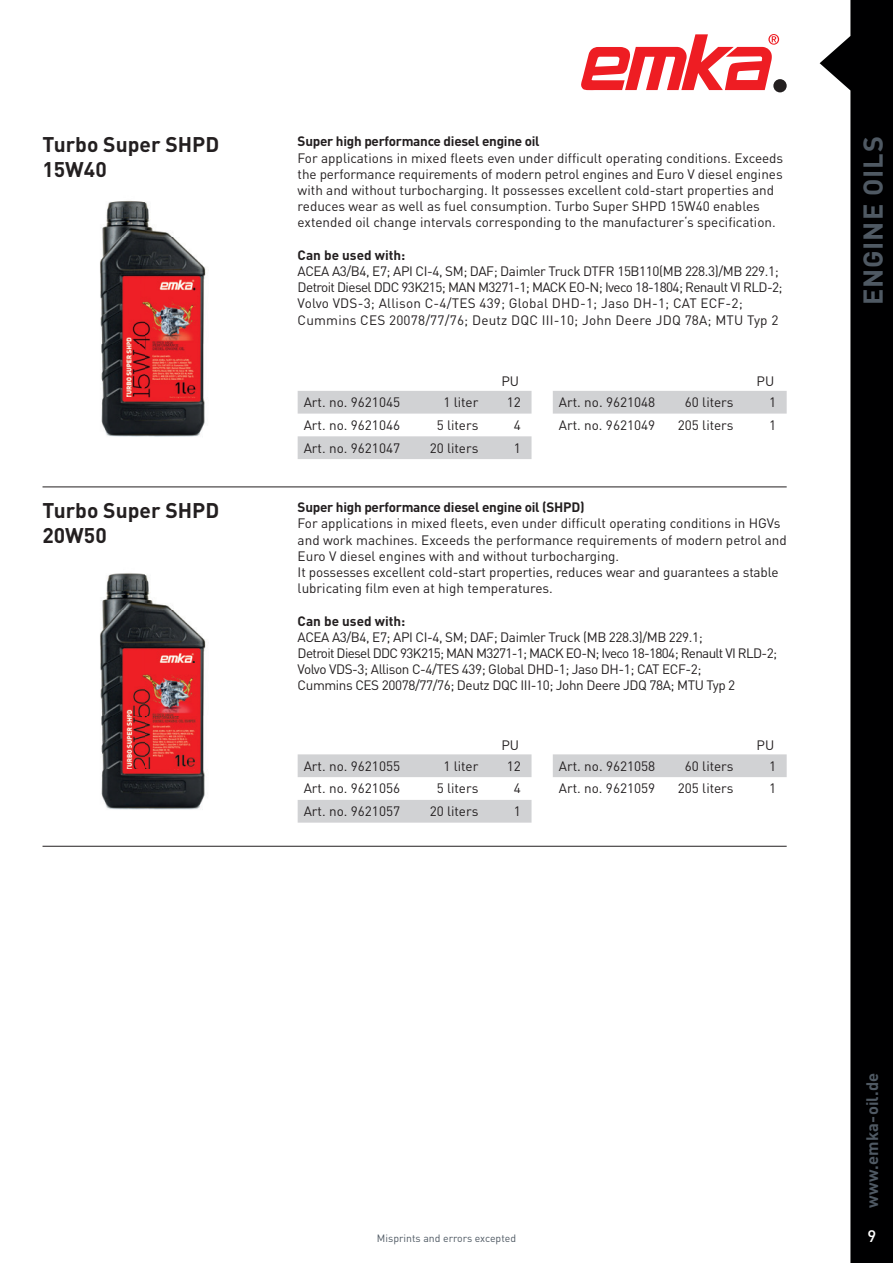
<style>
.page{position:relative;width:893px;height:1263px;background:#fff}
.page>*{position:absolute;margin:0;border:0;box-sizing:border-box;transform-origin:0 0}
.t1{font:700 27px "DIN Pro";letter-spacing:.035em;color:#4f5963}
.t2{font:700 21px/25.2px "DIN Pro";color:#231f20}
.t3{font:700 16.5px "DIN Pro";letter-spacing:.01em;color:#4f5963}
.t4{font:500 16.5px "DIN Pro";color:#fff}
.t5{font:13.5px/16.2px "DIN Pro";color:#231f20}
.t6{font:13.5px/16.2px "DIN Pro";letter-spacing:-.03em;color:#231f20}
.t7{font:700 13.5px "DIN Pro";letter-spacing:-.02em;color:#231f20}
.t8{font:700 13.5px "DIN Pro";color:#231f20}
.t9{font:10.5px "DIN Pro";color:#4f5963}
</style>
<div class="page">
<svg style="left:820px;top:0;width:73px;height:1263px;fill:#000001"></svg>
<svg style="left:581px;top:34px;width:198px;height:57px"></svg>
<div style="left:773px;top:79px;width:14px;height:13px;background:#231f20;border-radius:50%"></div>
<hr style="left:43px;top:846px;width:744px;height:1px;background:#231f20">
<img style="left:100px;top:573px;width:106px;height:237px">
<svg style="left:298px;top:754px;width:233px;height:69px"></svg>
<div style="left:553px;top:754px;width:234px;height:23px;background:#d1d2d4"></div>
<hr style="left:43px;top:487px;width:744px;height:1px;background:#231f20">
<img style="left:100px;top:201px;width:106px;height:236px">
<svg style="left:298px;top:391px;width:233px;height:68px"></svg>
<div style="left:553px;top:391px;width:234px;height:23px;background:#d1d2d4"></div>
<h2 class="t2" style="left:43px;top:131px;width:178px">Turbo Super SHPD<br>15W40</h2>
<p class="t7" style="left:298px;top:133px;width:244px">Super high performance diesel engine oil</p>
<p class="t5" style="left:298px;top:149px;width:487px">For applications in mixed fleets even under difficult operating conditions. Exceeds the performance requirements of modern petrol engines and Euro V diesel engines with and without turbocharging. It possesses excellent cold-start properties and reduces wear as well as fuel consumption. Turbo Super SHPD 15W40 enables extended oil change intervals corresponding to the manufacturer‘s specification.</p>
<p class="t8" style="left:298px;top:246px;width:109px">Can be used with:</p>
<p class="t6" style="left:298px;top:263px;width:486px">ACEA A3/B4, E7; API CI-4, SM; DAF; Daimler Truck DTFR 15B110(MB 228.3)/MB 229.1; Detroit Diesel DDC 93K215; MAN M3271-1; MACK EO-N; Iveco 18-1804; Renault VI RLD-2; Volvo VDS-3; Allison C-4/TES 439; Global DHD-1; Jaso DH-1; CAT ECF-2; Cummins CES 20078/77/76; Deutz DQC III-10; John Deere JDQ 78A; MTU Typ 2</p>
<p class="t5" style="left:501px;top:373px;width:19px">PU</p>
<p class="t5" style="left:756px;top:373px;width:19px">PU</p>
<p class="t5" style="left:304px;top:394px;width:98px">Art. no. 9621045</p>
<p class="t5" style="left:443px;top:394px;width:37px">1 liter</p>
<p class="t5" style="left:507px;top:394px;width:16px">12</p>
<p class="t5" style="left:304px;top:417px;width:98px">Art. no. 9621046</p>
<p class="t5" style="left:437px;top:417px;width:43px">5 liters</p>
<p class="t5" style="left:514px;top:417px;width:9px">4</p>
<p class="t5" style="left:304px;top:439px;width:98px">Art. no. 9621047</p>
<p class="t5" style="left:430px;top:439px;width:50px">20 liters</p>
<p class="t5" style="left:514px;top:439px;width:9px">1</p>
<p class="t5" style="left:559px;top:394px;width:98px">Art. no. 9621048</p>
<p class="t5" style="left:685px;top:394px;width:50px">60 liters</p>
<p class="t5" style="left:769px;top:394px;width:9px">1</p>
<p class="t5" style="left:559px;top:417px;width:98px">Art. no. 9621049</p>
<p class="t5" style="left:678px;top:417px;width:57px">205 liters</p>
<p class="t5" style="left:769px;top:417px;width:9px">1</p>
<h2 class="t2" style="left:43px;top:497px;width:178px">Turbo Super SHPD<br>20W50</h2>
<p class="t7" style="left:298px;top:498px;width:288px">Super high performance diesel engine oil (SHPD)</p>
<p class="t5" style="left:298px;top:515px;width:491px">For applications in mixed fleets, even under difficult operating conditions in HGVs and work machines. Exceeds the performance requirements of modern petrol and Euro V diesel engines with and without turbocharging.<br>It possesses excellent cold-start properties, reduces wear and guarantees a stable lubricating film even at high temperatures.</p>
<p class="t8" style="left:298px;top:612px;width:109px">Can be used with:</p>
<p class="t6" style="left:298px;top:628px;width:481px">ACEA A3/B4, E7; API CI-4, SM; DAF; Daimler Truck (MB 228.3)/MB 229.1;<br>Detroit Diesel DDC 93K215; MAN M3271-1; MACK EO-N; Iveco 18-1804; Renault VI RLD-2; Volvo VDS-3; Allison C-4/TES 439; Global DHD-1; Jaso DH-1; CAT ECF-2;<br>Cummins CES 20078/77/76; Deutz DQC III-10; John Deere JDQ 78A; MTU Typ 2</p>
<p class="t5" style="left:501px;top:736px;width:19px">PU</p>
<p class="t5" style="left:756px;top:736px;width:19px">PU</p>
<p class="t5" style="left:304px;top:757px;width:98px">Art. no. 9621055</p>
<p class="t5" style="left:443px;top:757px;width:37px">1 liter</p>
<p class="t5" style="left:507px;top:757px;width:16px">12</p>
<p class="t5" style="left:304px;top:780px;width:98px">Art. no. 9621056</p>
<p class="t5" style="left:437px;top:780px;width:43px">5 liters</p>
<p class="t5" style="left:514px;top:780px;width:9px">4</p>
<p class="t5" style="left:304px;top:803px;width:98px">Art. no. 9621057</p>
<p class="t5" style="left:430px;top:803px;width:50px">20 liters</p>
<p class="t5" style="left:514px;top:803px;width:9px">1</p>
<p class="t5" style="left:559px;top:757px;width:98px">Art. no. 9621058</p>
<p class="t5" style="left:685px;top:757px;width:50px">60 liters</p>
<p class="t5" style="left:769px;top:757px;width:9px">1</p>
<p class="t5" style="left:559px;top:780px;width:98px">Art. no. 9621059</p>
<p class="t5" style="left:678px;top:780px;width:57px">205 liters</p>
<p class="t5" style="left:769px;top:780px;width:9px">1</p>
<h1 class="t1" style="left:855px;top:305px;width:171px;rotate:-90deg">ENGINE OILS</h1>
<p class="t3" style="left:861px;top:1208px;width:137px;rotate:-90deg">www.emka-oil.de</p>
<p class="t9" style="left:377px;top:1231px;width:141px">Misprints and errors excepted</p>
<p class="t4" style="left:867px;top:1225px;width:10px">9</p>
</div>
